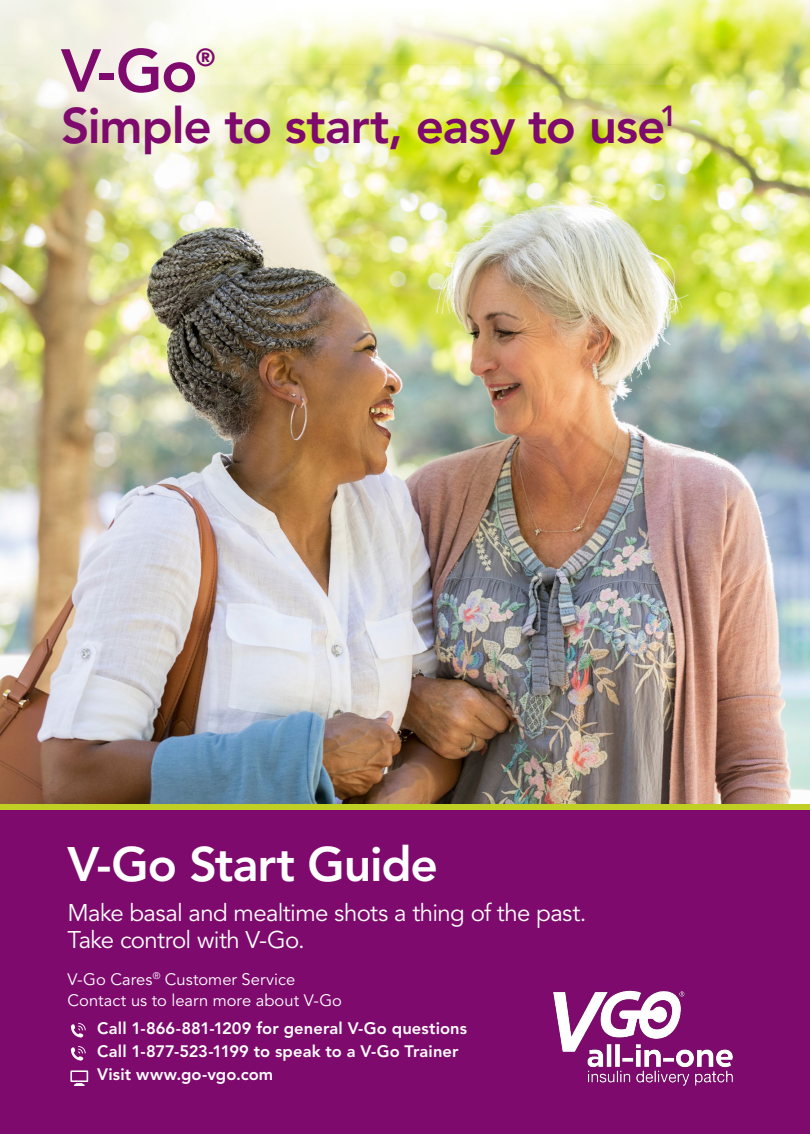
<style>
.page{position:relative;width:810px;height:1134px;background:#fff}
.page>*{position:absolute;margin:0;border:0;box-sizing:border-box;transform-origin:0 0}
.Cover_Head{font:800 60px "Avenir LT Std";color:#7e0a6d}
.Cover_Head-2{font:800 49.5px "Avenir LT Std";letter-spacing:-.02em;color:#7e0a6d}
.t1{font:800 48px "Avenir LT Std";letter-spacing:-.02em;color:#fff}
.Cover_Head-3{font:800 24.45px "Avenir LT Std";color:#7e0a6d}
.t2{font:24px/27px "Avenir LT Std";letter-spacing:-.025em;color:#fff}
.t3{font:800 16.5px "Avenir LT Std";letter-spacing:.005em;color:#fff}
.t4{font:16.5px/21px "Avenir LT Std";color:#fff}
</style>
<div class="page">
<img style="left:0;top:0;width:810px;height:805px">
<div style="left:0;top:805px;width:810px;height:329px;background:#7e0a6d"></div>
<div style="left:0;top:805px;width:810px;height:5px;background:#c1ce23"></div>
<img style="left:553px;top:990px;width:180px;height:96px">
<svg style="left:70px;top:1070px;width:18px;height:16px"></svg>
<svg style="left:71px;top:1023px;width:15px;height:15px"></svg>
<svg style="left:71px;top:1046px;width:15px;height:15px"></svg>
<p class="Cover_Head" style="left:61px;top:35px;width:138px">V-Go</p>
<p class="Cover_Head-3" style="left:196px;top:43px;width:21px">®</p>
<p class="Cover_Head-2" style="left:61px;top:96px;width:618px">Simple to start, easy to use<sup>1</sup></p>
<p class="t1" style="left:68px;top:836px;width:372px">V-Go Start Guide</p>
<p class="t2" style="left:68px;top:900px;width:520px">Make basal and mealtime shots a thing of the past.<br>Take control with V-Go.</p>
<p class="t4" style="left:68px;top:969px;width:276px">V-Go Cares<sup>®</sup> Customer Service<br>Contact us to learn more about V-Go</p>
<p class="t3" style="left:97px;top:1018px;width:371px">Call 1-866-881-1209 for general V-Go questions</p>
<p class="t3" style="left:97px;top:1041px;width:363px">Call 1-877-523-1199 to speak to a V-Go Trainer</p>
<p class="t3" style="left:97px;top:1064px;width:178px">Visit www.go-vgo.com</p>
</div>
